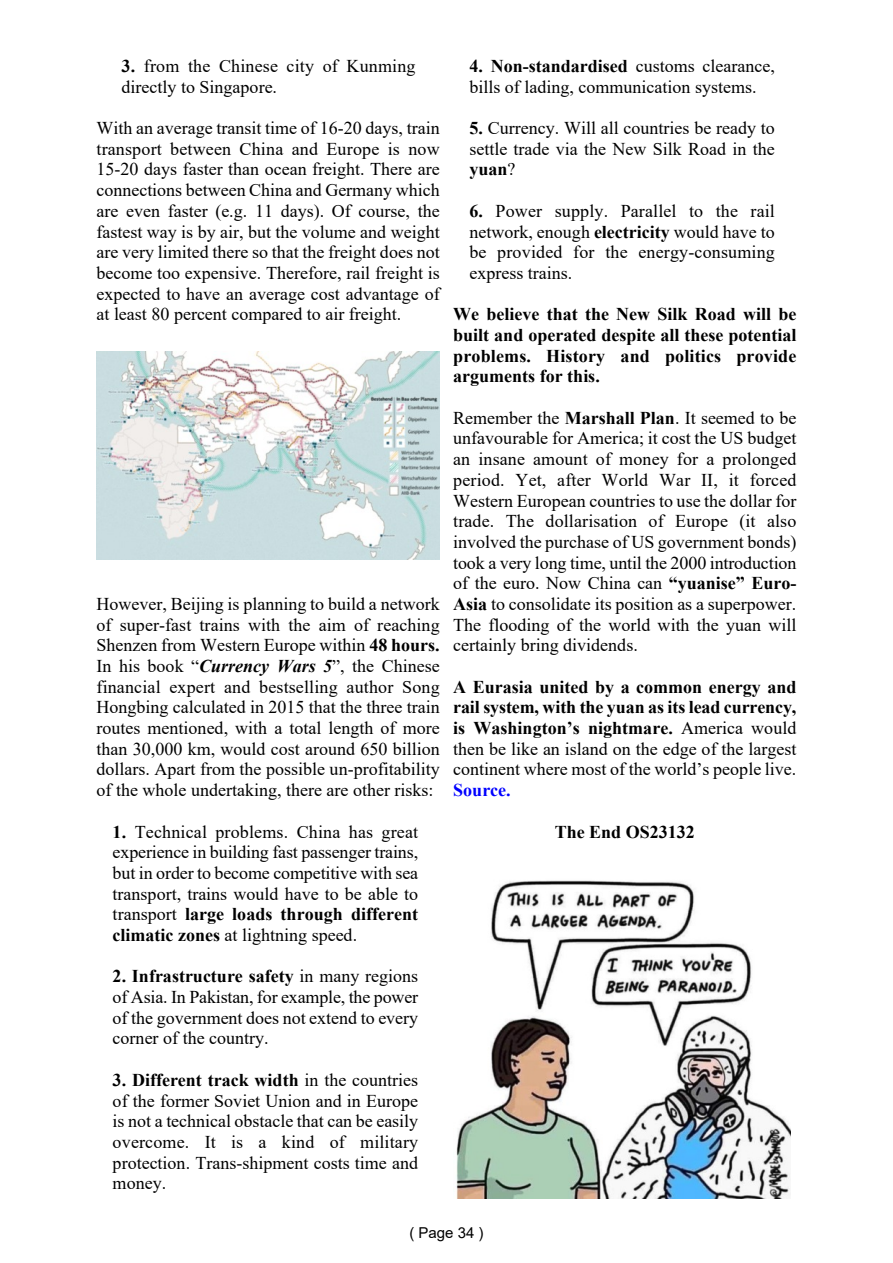
<style>
.page{position:relative;width:893px;height:1263px;background:#fff}
.page>*{position:absolute;margin:0;border:0;box-sizing:border-box;transform-origin:0 0}
.t1{font:18px/20.7px "Times New Roman";color:#000;text-align:justify}
.t2{font:700 18px/20.7px "Times New Roman";color:#000;text-align:justify}
.t3{font:700 18px "Times New Roman";color:#00f}
.t4{font:15px "Arial";color:#000}
.s1{font-weight:700}
.s2{font-weight:700;font-style:italic}
.s3{font-weight:400}
</style>
<div class="page">
<img style="left:97px;top:352px;width:343px;height:207px">
<img style="left:456px;top:880px;width:335px;height:318px">
<p class="t1" style="left:122px;top:57px;width:295px"><span class="s1">3.</span> from the Chinese city of Kunming directly to Singapore.</p>
<p class="t1" style="left:97px;top:119px;width:345px">With an average transit time of 16-20 days, train transport between China and Europe is now 15-20 days faster than ocean freight. There are connections between China and Germany which are even faster (e.g. 11 days). Of course, the fastest way is by air, but the volume and weight are very limited there so that the freight does not become too expensive. Therefore, rail freight is expected to have an average cost advantage of at least 80 percent compared to air freight.</p>
<p class="t1" style="left:97px;top:595px;width:345px">However, Beijing is planning to build a network of super-fast trains with the aim of reaching Shenzen from Western Europe within <span class="s1">48 hours.<br></span>In his book “<span class="s2">Currency Wars 5</span>”, the Chinese financial expert and bestselling author Song Hongbing calculated in 2015 that the three train routes mentioned, with a total length of more than 30,000 km, would cost around 650 billion dollars. Apart from the possible un-profitability of the whole undertaking, there are other risks:</p>
<p class="t1" style="left:113px;top:823px;width:307px"><span class="s1">1.</span> Technical problems. China has great experience in building fast passenger trains, but in order to become competitive with sea transport, trains would have to be able to transport <span class="s1">large loads through different climatic zones</span> at lightning speed.</p>
<p class="t1" style="left:113px;top:968px;width:307px"><span class="s1">2. Infrastructure safety</span> in many regions of Asia. In Pakistan, for example, the power of the government does not extend to every corner of the country.</p>
<p class="t1" style="left:113px;top:1071px;width:307px"><span class="s1">3. Different track width</span> in the countries of the former Soviet Union and in Europe is not a technical obstacle that can be easily overcome. It is a kind of military protection. Trans-shipment costs time and money.</p>
<p class="t1" style="left:469px;top:57px;width:307px"><span class="s1">4. Non-standardised</span> customs clearance, bills of lading, communication systems.</p>
<p class="t1" style="left:469px;top:119px;width:307px"><span class="s1">5.</span> Currency. Will all countries be ready to settle trade via the New Silk Road in the <span class="s1">yuan</span>?</p>
<p class="t1" style="left:469px;top:202px;width:307px"><span class="s1">6.</span> Power supply. Parallel to the rail network, enough <span class="s1">electricity</span> would have to be provided for the energy-consuming express trains.</p>
<p class="t2" style="left:453px;top:306px;width:345px">We believe that the New Silk Road will be built and operated despite all these potential problems. History and politics provide arguments for this.</p>
<p class="t1" style="left:453px;top:409px;width:345px">Remember the <span class="s1">Marshall Plan</span>. It seemed to be unfavourable for America; it cost the US budget an insane amount of money for a prolonged period. Yet, after World War II, it forced Western European countries to use the dollar for trade. The dollarisation of Europe (it also involved the purchase of US government bonds) took a very long time, until the 2000 introduction of the euro. Now China can <span class="s1">“yuanise” Euro-Asia</span> to consolidate its position as a superpower.<br>The flooding of the world with the yuan will certainly bring dividends.</p>
<p class="t2" style="left:453px;top:678px;width:345px">A Eurasia united by a common energy and rail system, with the yuan as its lead currency, is Washington’s nightmare. <span class="s3">America would then be like an island on the edge of the largest continent where most of the world’s people live.</span></p>
<p class="t3" style="left:453px;top:784px;width:59px">Source.</p>
<p class="t2" style="left:555px;top:823px;width:142px">The End OS23132</p>
<p class="t4" style="left:409px;top:1227px;width:76px">( Page 34 )</p>
</div>
